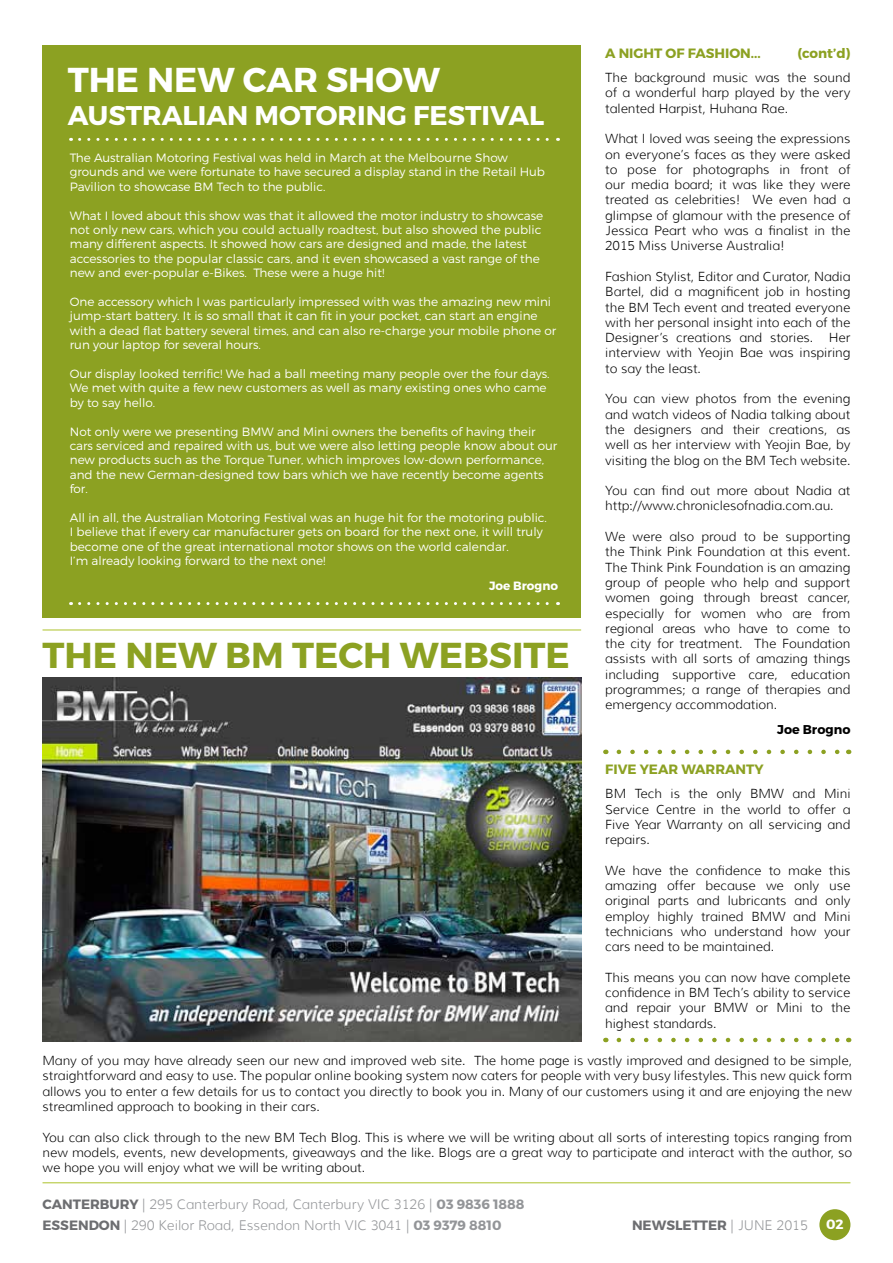
<style>
.page{position:relative;width:893px;height:1263px;background:#fff}
.page>*{position:absolute;margin:0;border:0;box-sizing:border-box;transform-origin:0 0}
.t1{font:700 36px "Montserrat";color:#8ca122}
.t2{font:700 34.5px "Montserrat";color:#fff}
.t3{font:700 27px "Montserrat";color:#fff}
.t4{font:300 13.5px/21px "Muli";color:#939598}
.t5{font:700 13.5px "Montserrat";color:#8ca122}
.t6{font:700 13.5px "Montserrat";color:#6d6e71}
.t7{font:700 13.5px "Montserrat";color:#fff}
.t8{font:300 12.75px/15.3px "Muli";color:#000;text-align:justify}
.t9{font:700 12.75px "Montserrat";color:#000}
.t10{font:300 12px/14.4px "Montserrat";color:#fff}
.t11{font:700 12px "Montserrat";color:#fff}
.s1{font-family:"Montserrat";font-weight:700;color:#6d6e71}
.s2{font-family:"Montserrat";font-weight:700}
.s3{font-family:"Muli";font-weight:300;color:#939598}
</style>
<div class="page">
<hr style="left:43px;top:1182px;width:807px;height:1px;background:#adc32b">
<hr style="left:43px;top:629px;width:538px;height:1px;background:#adc32b">
<div style="left:819px;top:1209px;width:31px;height:31px;background:#8ca122;border-radius:50%"></div>
<div style="left:43px;top:45px;width:538px;height:573px;background:#8ca122"></div>
<svg style="left:80px;top:138px;width:478px;height:3px"></svg>
<svg style="left:80px;top:602px;width:478px;height:3px"></svg>
<svg style="left:619px;top:750px;width:221px;height:4px"></svg>
<svg style="left:619px;top:1038px;width:221px;height:4px"></svg>
<img style="left:43px;top:678px;width:538px;height:364px">
<h2 class="t2" style="left:68px;top:58px;width:374px">THE NEW CAR SHOW</h2>
<h3 class="t3" style="left:68px;top:98px;width:478px">AUSTRALIAN MOTORING FESTIVAL</h3>
<p class="t10" style="left:70px;top:150px;width:477px">The Australian Motoring Festival was held in March at the Melbourne Show grounds and we were fortunate to have secured a display stand in the Retail Hub<br>Pavilion to showcase BM Tech to the public.</p>
<p class="t10" style="left:70px;top:208px;width:475px">What I loved about this show was that it allowed the motor industry to showcase not only new cars, which you could actually roadtest, but also showed the public many different aspects. It showed how cars are designed and made, the latest accessories to the popular classic cars, and it even showcased a vast range of the new and ever-popular e-Bikes. These were a huge hit!</p>
<p class="t10" style="left:70px;top:294px;width:488px">One accessory which I was particularly impressed with was the amazing new mini jump-start battery. It is so small that it can fit in your pocket, can start an engine with a dead flat battery several times, and can also re-charge your mobile phone or run your laptop for several hours.</p>
<p class="t10" style="left:70px;top:366px;width:481px">Our display looked terrific! We had a ball meeting many people over the four days.<br>We met with quite a few new customers as well as many existing ones who came by to say hello.</p>
<p class="t10" style="left:70px;top:424px;width:489px">Not only were we presenting BMW and Mini owners the benefits of having their cars serviced and repaired with us, but we were also letting people know about our new products such as the Torque Tuner, which improves low-down performance, and the new German-designed tow bars which we have recently become agents for.</p>
<p class="t10" style="left:70px;top:510px;width:479px">All in all, the Australian Motoring Festival was an huge hit for the motoring public.<br>I believe that if every car manufacturer gets on board for the next one, it will truly become one of the great international motor shows on the world calendar.<br>I’m already looking forward to the next one!</p>
<p class="t11" style="left:489px;top:579px;width:70px">Joe Brogno</p>
<h1 class="t1" style="left:43px;top:633px;width:529px">THE NEW BM TECH WEBSITE</h1>
<p class="t5" style="left:605px;top:45px;width:157px">A NIGHT OF FASHION...</p>
<p class="t5" style="left:797px;top:45px;width:54px">(cont’d)</p>
<p class="t8" style="left:605px;top:70px;width:247px">The background music was the sound of a wonderful harp played by the very talented Harpist, Huhana Rae.</p>
<p class="t8" style="left:605px;top:131px;width:247px">What I loved was seeing the expressions on everyone’s faces as they were asked to pose for photographs in front of our media board; it was like they were treated as celebrities! We even had a glimpse of glamour with the presence of Jessica Peart who was a finalist in the 2015 Miss Universe Australia!</p>
<p class="t8" style="left:605px;top:269px;width:247px">Fashion Stylist, Editor and Curator, Nadia Bartel, did a magnificent job in hosting the BM Tech event and treated everyone with her personal insight into each of the Designer’s creations and stories. Her interview with Yeojin Bae was inspiring to say the least.</p>
<p class="t8" style="left:605px;top:391px;width:247px">You can view photos from the evening and watch videos of Nadia talking about the designers and their creations, as well as her interview with Yeojin Bae, by visiting the blog on the BM Tech website.</p>
<p class="t8" style="left:605px;top:483px;width:247px">You can find out more about Nadia at http://www.chroniclesofnadia.com.au.</p>
<p class="t8" style="left:605px;top:529px;width:247px">We were also proud to be supporting the Think Pink Foundation at this event.<br>The Think Pink Foundation is an amazing group of people who help and support women going through breast cancer, especially for women who are from regional areas who have to come to the city for treatment. The Foundation assists with all sorts of amazing things including supportive care, education programmes; a range of therapies and emergency accommodation.</p>
<p class="t9" style="left:777px;top:721px;width:75px">Joe Brogno</p>
<p class="t5" style="left:605px;top:761px;width:160px">FIVE YEAR WARRANTY</p>
<p class="t8" style="left:605px;top:786px;width:247px">BM Tech is the only BMW and Mini Service Centre in the world to offer a Five Year Warranty on all servicing and repairs.</p>
<p class="t8" style="left:605px;top:863px;width:247px">We have the confidence to make this amazing offer because we only use original parts and lubricants and only employ highly trained BMW and Mini technicians who understand how your cars need to be maintained.</p>
<p class="t8" style="left:605px;top:970px;width:247px">This means you can now have complete confidence in BM Tech’s ability to service and repair your BMW or Mini to the highest standards.</p>
<p class="t8" style="left:43px;top:1053px;width:811px">Many of you may have already seen our new and improved web site. The home page is vastly improved and designed to be simple, straightforward and easy to use. The popular online booking system now caters for people with very busy lifestyles. This new quick form allows you to enter a few details for us to contact you directly to book you in. Many of our customers using it and are enjoying the new streamlined approach to booking in their cars.</p>
<p class="t8" style="left:43px;top:1129px;width:811px">You can also click through to the new BM Tech Blog. This is where we will be writing about all sorts of interesting topics ranging from new models, events, new developments, giveaways and the like. Blogs are a great way to participate and interact with the author, so we hope you will enjoy what we will be writing about.</p>
<p class="t4" style="left:43px;top:1194px;width:484px"><span class="s1">CANTERBURY</span> | 295 Canterbury Road, Canterbury VIC 3126 | <span class="s2">03 9836 1888<br></span><span class="s1">ESSENDON</span> | 290 Keilor Road, Essendon North VIC 3041 | <span class="s2">03 9379 8810</span></p>
<p class="t6" style="left:632px;top:1217px;width:177px">NEWSLETTER <span class="s3">| JUNE 2015</span></p>
<p class="t7" style="left:826px;top:1216px;width:19px">02</p>
</div>
